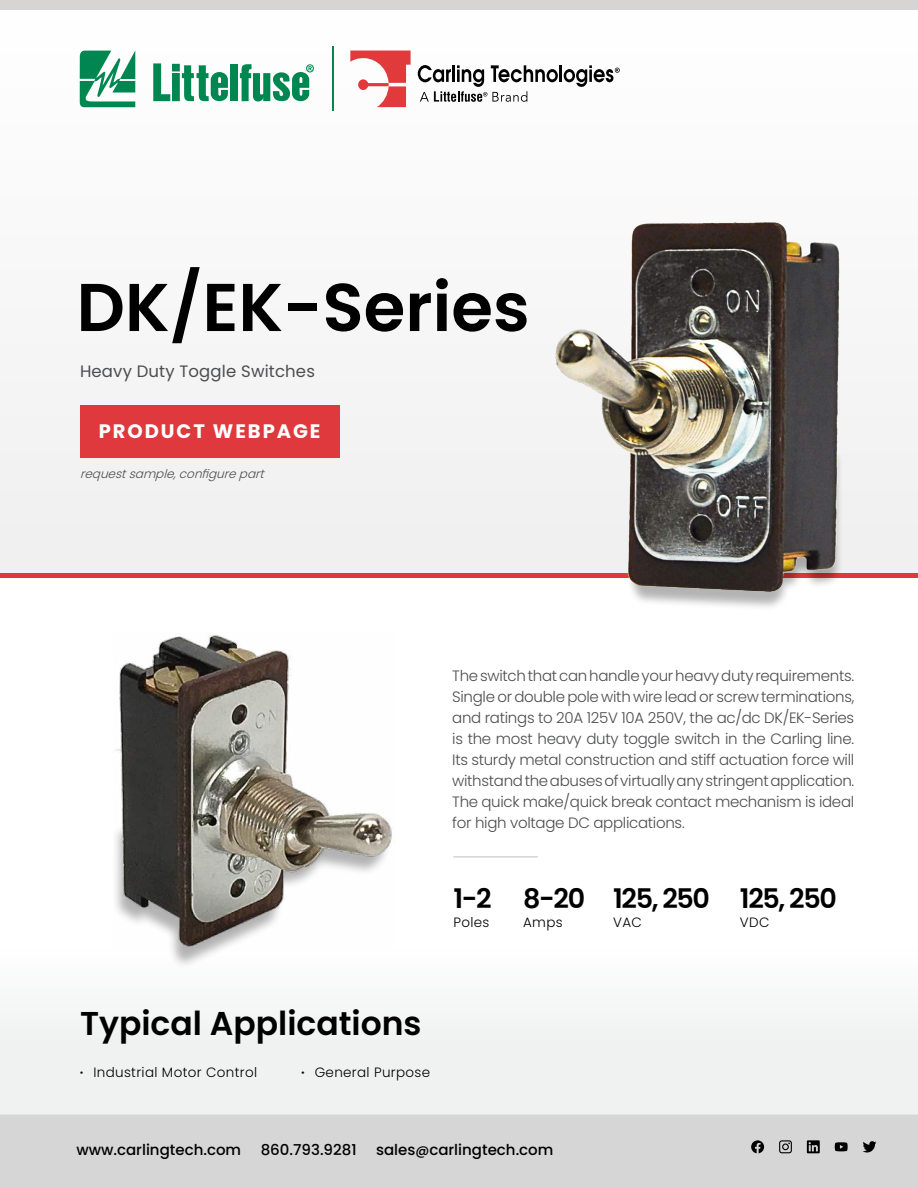
<style>
.page{position:relative;width:918px;height:1188px;background:#fff}
.page>*{position:absolute;margin:0;border:0;box-sizing:border-box;transform-origin:0 0}
.t1{font:600 67.5px "Poppins";color:#000}
.t2{font:600 33px "Poppins";color:#000}
.t3{font:600 27px "Poppins";letter-spacing:-.05em;color:#000}
.t4{font:700 19.5px "Poppins";letter-spacing:.1em;color:#fff}
.t5{font:16.5px "Poppins";letter-spacing:.01em;color:#4c4d4f}
.t6{font:300 15px/21px "Poppins";letter-spacing:-.02em;color:#4c4d4f;text-align:justify}
.t7{font:500 15px "Poppins";color:#000}
.t8{font:300 13.5px "Poppins";letter-spacing:.025em;color:#000}
.t9{font:italic 300 12px "Poppins";color:#4c4d4f}
.s1{font-weight:600}
.s2{font-size:13.5px}
</style>
<div class="page">
<div style="left:0;top:9px;width:918px;height:564px;background:#f9f8f8"></div>
<div style="left:0;top:573px;width:918px;height:5px;background:#e0393d"></div>
<div style="left:0;top:0;width:918px;height:9px;background:#d6d5d4"></div>
<div style="left:0;top:1115px;width:918px;height:73px;background:#d6d6d6"></div>
<div style="left:0;top:1014px;width:918px;height:101px;background:#f0f1f1"></div>
<svg style="left:807px;top:1140px;width:13px;height:13px"></svg>
<svg style="left:779px;top:1140px;width:13px;height:13px"></svg>
<svg style="left:751px;top:1140px;width:13px;height:13px"></svg>
<svg style="left:835px;top:1142px;width:13px;height:9px"></svg>
<svg style="left:863px;top:1141px;width:13px;height:12px"></svg>
<svg style="left:80px;top:50px;width:55px;height:57px"></svg>
<div style="left:230px;top:64px;width:7px;height:37px;background:#008751"></div>
<svg style="left:240px;top:64px;width:74px;height:38px"></svg>
<svg style="left:153px;top:63px;width:75px;height:38px"></svg>
<hr style="left:332px;top:47px;width:2px;height:64px;background:#008751">
<svg style="left:350px;top:51px;width:61px;height:56px"></svg>
<hr style="left:559px;top:65px;width:3px;height:17px;background:#020202">
<svg style="left:564px;top:65px;width:56px;height:22px"></svg>
<svg style="left:418px;top:65px;width:140px;height:37px"></svg>
<div style="left:80px;top:405px;width:259px;height:53px;background:#e0393d"></div>
<div style="left:112px;top:824px;width:279px;height:145px;background:#000;opacity:.3"></div>
<img style="left:113px;top:635px;width:279px;height:313px">
<div style="left:626px;top:449px;width:218px;height:162px;background:#000;opacity:.3"></div>
<img style="left:555px;top:222px;width:284px;height:370px">
<hr style="left:453px;top:856px;width:85px;height:2px;background:#d6d5d4">
<h1 class="t1" style="left:77px;top:267px;width:455px">DK/EK-Series</h1>
<p class="t5" style="left:80px;top:364px;width:236px">Heavy Duty Toggle Switches</p>
<h3 class="t4" style="left:99px;top:423px;width:223px">PRODUCT WEBPAGE</h3>
<p class="t9" style="left:80px;top:467px;width:190px">requestsample,con昀椀gurepart</p>
<p class="t6" style="left:452px;top:665px;width:404px">The switch that can handle your heavy duty requirements.<br>Single or double pole with wire lead or screw terminations, and ratings to 20A 125V 10A 250V, the ac/dc DK/EK-Series is the most heavy duty toggle switch in the Carling line.<br>Its sturdy metal construction and stiff actuation force will withstand the abuses of virtually any stringent application.<br>The quick make/quick break contact mechanism is ideal for high voltage DC applications.</p>
<h3 class="t3" style="left:453px;top:883px;width:133px">1-2 8-20</h3>
<h3 class="t3" style="left:740px;top:883px;width:98px">125, 250</h3>
<h3 class="t3" style="left:613px;top:883px;width:98px">125, 250</h3>
<p class="t8" style="left:453px;top:914px;width:38px">Poles</p>
<p class="t8" style="left:523px;top:914px;width:41px">Amps</p>
<p class="t8" style="left:740px;top:914px;width:31px">VDC</p>
<p class="t8" style="left:613px;top:914px;width:30px">VAC</p>
<h2 class="t2" style="left:80px;top:1004px;width:343px">Typical Applications</h2>
<p class="t8" style="left:80px;top:1065px;width:179px"><span class="s1">∙</span> Industrial Motor Control</p>
<p class="t8" style="left:301px;top:1065px;width:131px"><span class="s1">∙</span> General Purpose</p>
<p class="t7" style="left:76px;top:1143px;width:166px">www.carlingtech.com</p>
<p class="t7" style="left:261px;top:1143px;width:97px">860.793.9281</p>
<p class="t7" style="left:376px;top:1143px;width:179px">sales<span class="s2">@</span>carlingtech.com</p>
</div>
